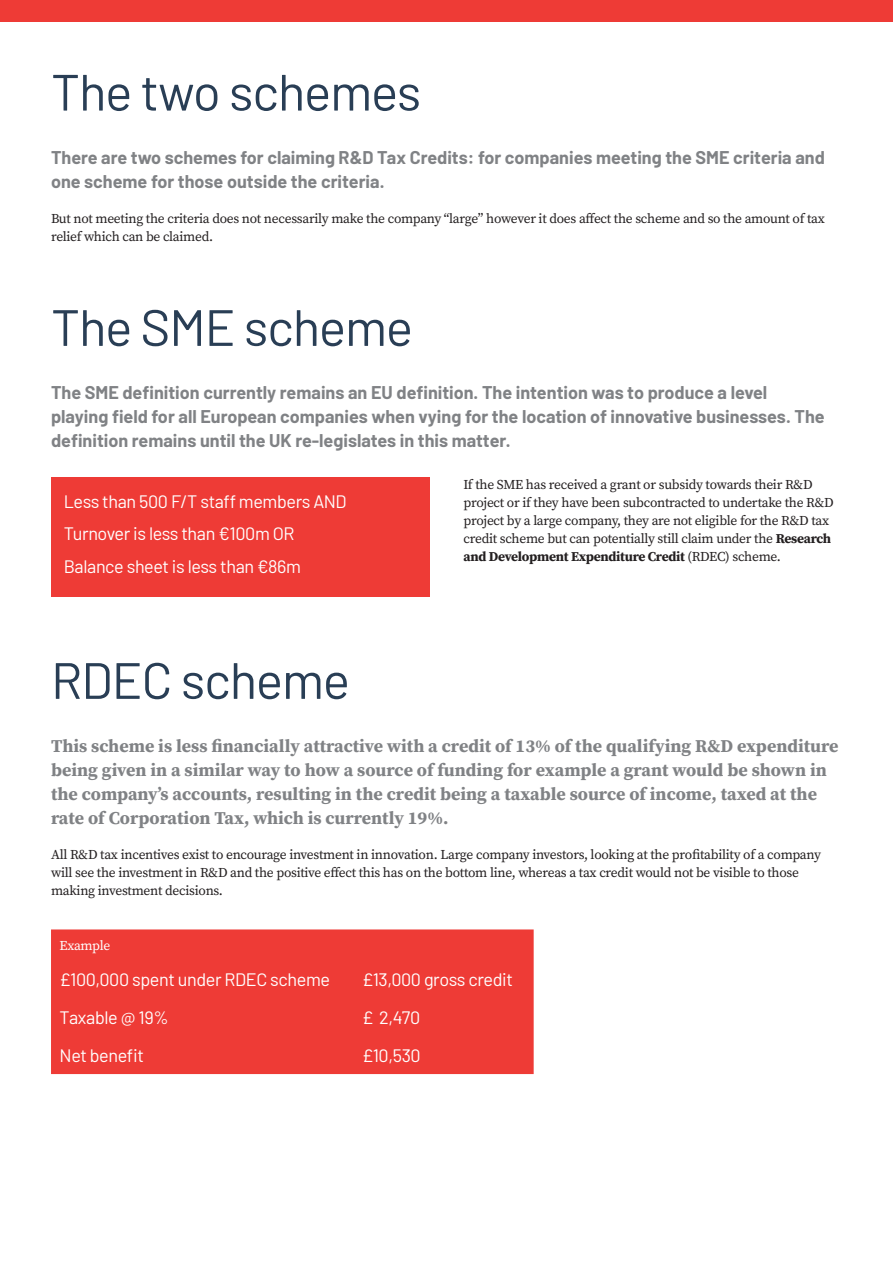
<style>
.page{position:relative;width:893px;height:1263px;background:#fff}
.page>*{position:absolute;margin:0;border:0;box-sizing:border-box;transform-origin:0 0}
.t1{font:51px "Barlow";letter-spacing:-.02em;color:#293e55}
.t2{font:700 18px/24px "Barlow";color:#808285}
.t3{font:700 18px/24px "Source Serif Pro";color:#808285}
.t4{font:18px/32.5px "Barlow";letter-spacing:-.02em;color:#fff}
.t5{font:13.5px/18px "Source Serif Pro";letter-spacing:-.02em;color:#231f20}
.t6{font:13.5px "Source Serif Pro";letter-spacing:-.03em;color:#fff}
.s1{font-weight:700}
</style>
<div class="page">
<div style="left:0;top:0;width:893px;height:22px;background:#ee3b36"></div>
<div style="left:51px;top:477px;width:378px;height:119px;background:#ee3b36"></div>
<div style="left:51px;top:929px;width:483px;height:145px;background:#ee3b36"></div>
<h1 class="t1" style="left:51px;top:55px;width:372px">The two schemes</h1>
<h2 class="t2" style="left:51px;top:144px;width:775px">There are two schemes for claiming R&amp;D Tax Credits: for companies meeting the SME criteria and one scheme for those outside the criteria.</h2>
<p class="t5" style="left:51px;top:209px;width:775px">But not meeting the criteria does not necessarily make the company “large” however it does affect the scheme and so the amount of tax relief which can be claimed.</p>
<h1 class="t1" style="left:51px;top:291px;width:363px">The SME scheme</h1>
<p class="t2" style="left:51px;top:379px;width:775px">The SME definition currently remains an EU definition. The intention was to produce a level playing field for all European companies when vying for the location of innovative businesses. The definition remains until the UK re-legislates in this matter.</p>
<h2 class="t4" style="left:64px;top:484px;width:284px">Less than 500 F/T staff members AND<br>Turnover is less than €100m OR<br>Balance sheet is less than €86m</h2>
<p class="t5" style="left:463px;top:476px;width:372px">If the SME has received a grant or subsidy towards their R&amp;D project or if they have been subcontracted to undertake the R&amp;D project by a large company, they are not eligible for the R&amp;D tax credit scheme but can potentially still claim under the <span class="s1">Research and Development Expenditure Credit</span> (RDEC) scheme.</p>
<h1 class="t1" style="left:51px;top:643px;width:300px">RDEC scheme</h1>
<p class="t3" style="left:51px;top:733px;width:789px">This scheme is less financially attractive with a credit of 13% of the qualifying R&amp;D expenditure being given in a similar way to how a source of funding for example a grant would be shown in the company’s accounts, resulting in the credit being a taxable source of income, taxed at the rate of Corporation Tax, which is currently 19%.</p>
<p class="t5" style="left:51px;top:845px;width:771px">All R&amp;D tax incentives exist to encourage investment in innovation. Large company investors, looking at the profitability of a company will see the investment in R&amp;D and the positive effect this has on the bottom line, whereas a tax credit would not be visible to those making investment decisions.</p>
<p class="t6" style="left:60px;top:937px;width:52px">Example</p>
<h2 class="t4" style="left:60px;top:961px;width:272px">£100,000 spent under RDEC scheme</h2>
<h2 class="t4" style="left:362px;top:961px;width:152px">£13,000 gross credit</h2>
<h2 class="t4" style="left:60px;top:1000px;width:111px">Taxable @ 19%</h2>
<h2 class="t4" style="left:362px;top:1000px;width:60px">£ 2,470</h2>
<h2 class="t4" style="left:60px;top:1038px;width:86px">Net benefit</h2>
<h2 class="t4" style="left:362px;top:1038px;width:60px">£10,530</h2>
</div>
